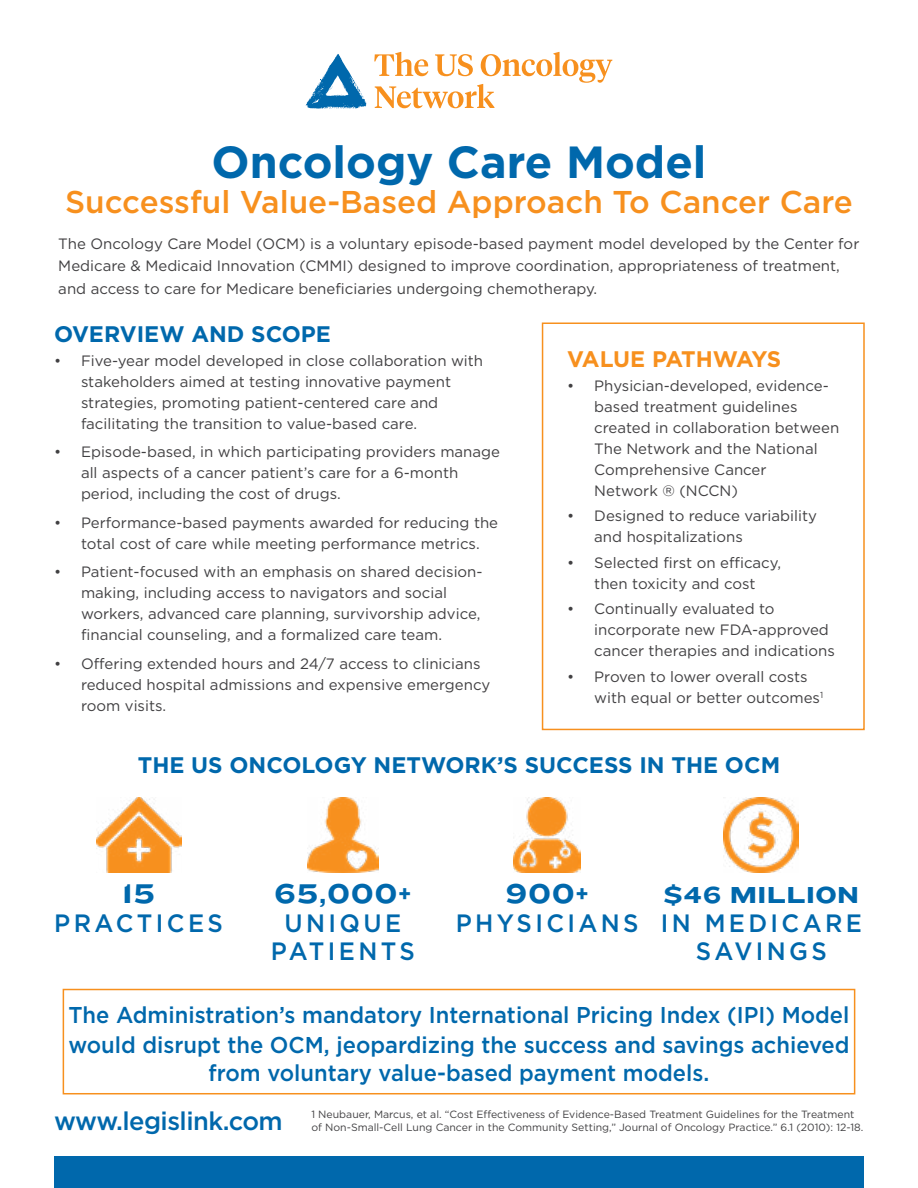
<style>
.page{position:relative;width:918px;height:1188px;background:#fff}
.page>*{position:absolute;margin:0;border:0;box-sizing:border-box;transform-origin:0 0}
.t1{font:700 45px "Gotham HTF";color:#0068ac}
.t2{font:500 31.5px "Gotham HTF";color:#f7901e}
.t3{font:28.05px "Knockout HTF54 Sumo";letter-spacing:.02em;color:#0068ac;scale:.96 1}
.t4{font:500 25.5px "Gotham HTF";letter-spacing:-.02em;color:#0068ac}
.t5{font:500 25.05px/28.5px "Gotham HTF";letter-spacing:.14em;color:#0068ac;text-align:center;scale:.96 1}
.t6{font:24px "Knockout HTF54 Sumo";letter-spacing:.02em;color:#0068ac;scale:.96 1}
.t7{font:500 22.95px/29.1px "Gotham HTF";color:#0068ac;text-align:center;scale:.96 1}
.t8{font:700 22.5px "Gotham HTF";color:#0068ac}
.t9{font:700 22.5px "Gotham HTF";letter-spacing:-.035em;color:#f7901e}
.t10{font:15px/21px "Gotham HTF";color:#414042}
.t11{font:10.5px "Gotham HTF";color:#414042}
</style>
<div class="page">
<svg style="left:374px;top:52px;width:238px;height:56px"></svg>
<svg style="left:306px;top:54px;width:61px;height:55px"></svg>
<div style="left:54px;top:1156px;width:810px;height:32px;background:#0068ac"></div>
<div style="left:63px;top:989px;width:792px;height:105px;border:2px solid #f7901e"></div>
<div style="left:542px;top:322px;width:323px;height:408px;border:2px solid #f7901e"></div>
<img style="left:514px;top:797px;width:67px;height:75px">
<img style="left:307px;top:797px;width:72px;height:75px">
<img style="left:97px;top:797px;width:85px;height:75px">
<img style="left:724px;top:797px;width:75px;height:75px">
<h1 class="t1" style="left:211px;top:136px;width:497px">Oncology Care Model</h1>
<h2 class="t2" style="left:65px;top:184px;width:789px">Successful Value-Based Approach To Cancer Care</h2>
<p class="t10" style="left:58px;top:232px;width:803px;line-height:22.5px">The Oncology Care Model (OCM) is a voluntary episode-based payment model developed by the Center for<br>Medicare &amp; Medicaid Innovation (CMMI) designed to improve coordination, appropriateness of treatment, and access to care for Medicare beneficiaries undergoing chemotherapy.</p>
<h3 class="t8" style="left:54px;top:321px;width:279px">OVERVIEW AND SCOPE</h3>
<p class="t10" style="left:81px;top:350px;width:404px;text-indent:-27px">• Five-year model developed in close collaboration with stakeholders aimed at testing innovative payment strategies, promoting patient-centered care and facilitating the transition to value-based care.</p>
<p class="t10" style="left:81px;top:441px;width:421px;text-indent:-27px">• Episode-based, in which participating providers manage all aspects of a cancer patient’s care for a 6-month period, including the cost of drugs.</p>
<p class="t10" style="left:54px;top:512px;width:446px;text-align:center">• Performance-based payments awarded for reducing the total cost of care while meeting performance metrics.</p>
<p class="t10" style="left:81px;top:561px;width:403px;text-indent:-27px">• Patient-focused with an emphasis on shared decision&shy;making, including access to navigators and social workers, advanced care planning, survivorship advice, financial counseling, and a formalized care team.</p>
<p class="t10" style="left:81px;top:653px;width:411px;text-indent:-27px">• Offering extended hours and 24/7 access to clinicians reduced hospital admissions and expensive emergency room visits.</p>
<h3 class="t9" style="left:567px;top:346px;width:215px">VALUE PATHWAYS</h3>
<p class="t10" style="left:594px;top:375px;width:246px;text-indent:-27px">• Physician-developed, evidence&shy;based treatment guidelines created in collaboration between<br>The Network and the National<br>Comprehensive Cancer<br>Network ® (NCCN)</p>
<p class="t10" style="left:594px;top:505px;width:224px;text-indent:-27px">• Designed to reduce variability and hospitalizations</p>
<p class="t10" style="left:567px;top:552px;width:215px;text-align:center">• Selected first on efficacy, then toxicity and cost</p>
<p class="t10" style="left:594px;top:598px;width:242px;text-indent:-27px">• Continually evaluated to incorporate new FDA-approved cancer therapies and indications</p>
<p class="t10" style="left:594px;top:666px;width:230px;text-indent:-27px">• Proven to lower overall costs with equal or better outcomes<sup>1</sup></p>
<h3 class="t8" style="left:138px;top:752px;width:644px">THE US ONCOLOGY NETWORK’S SUCCESS IN THE OCM</h3>
<h3 class="t3" style="left:122px;top:878px;width:36px">15</h3>
<h3 class="t5" style="left:54px;top:908px;width:177px">PRACTICES</h3>
<h3 class="t3" style="left:274px;top:878px;width:144px">65,000+</h3>
<h3 class="t5" style="left:271px;top:908px;width:151px">UNIQUE<br>PATIENTS</h3>
<h3 class="t3" style="left:506px;top:878px;width:88px">900+</h3>
<h3 class="t5" style="left:456px;top:908px;width:192px">PHYSICIANS</h3>
<h3 class="t6" style="left:664px;top:882px;width:205px">$46 MILLION</h3>
<h3 class="t5" style="left:661px;top:908px;width:211px">IN MEDICARE<br>SAVINGS</h3>
<h3 class="t7" style="left:68px;top:1000px;width:815px">The Administration’s mandatory International Pricing Index (IPI) Model would disrupt the OCM, jeopardizing the success and savings achieved from voluntary value-based payment models.</h3>
<p class="t11" style="left:311px;top:1108px;width:545px">1 Neubauer, Marcus, et al. “Cost Effectiveness of Evidence-Based Treatment Guidelines for the Treatment</p>
<h3 class="t4" style="left:54px;top:1107px;width:230px">www.legislink.com</h3>
<p class="t11" style="left:311px;top:1122px;width:553px">of Non-Small-Cell Lung Cancer in the Community Setting,” Journal of Oncology Practice.” 6.1 (2010): 12-18.</p>
</div>
